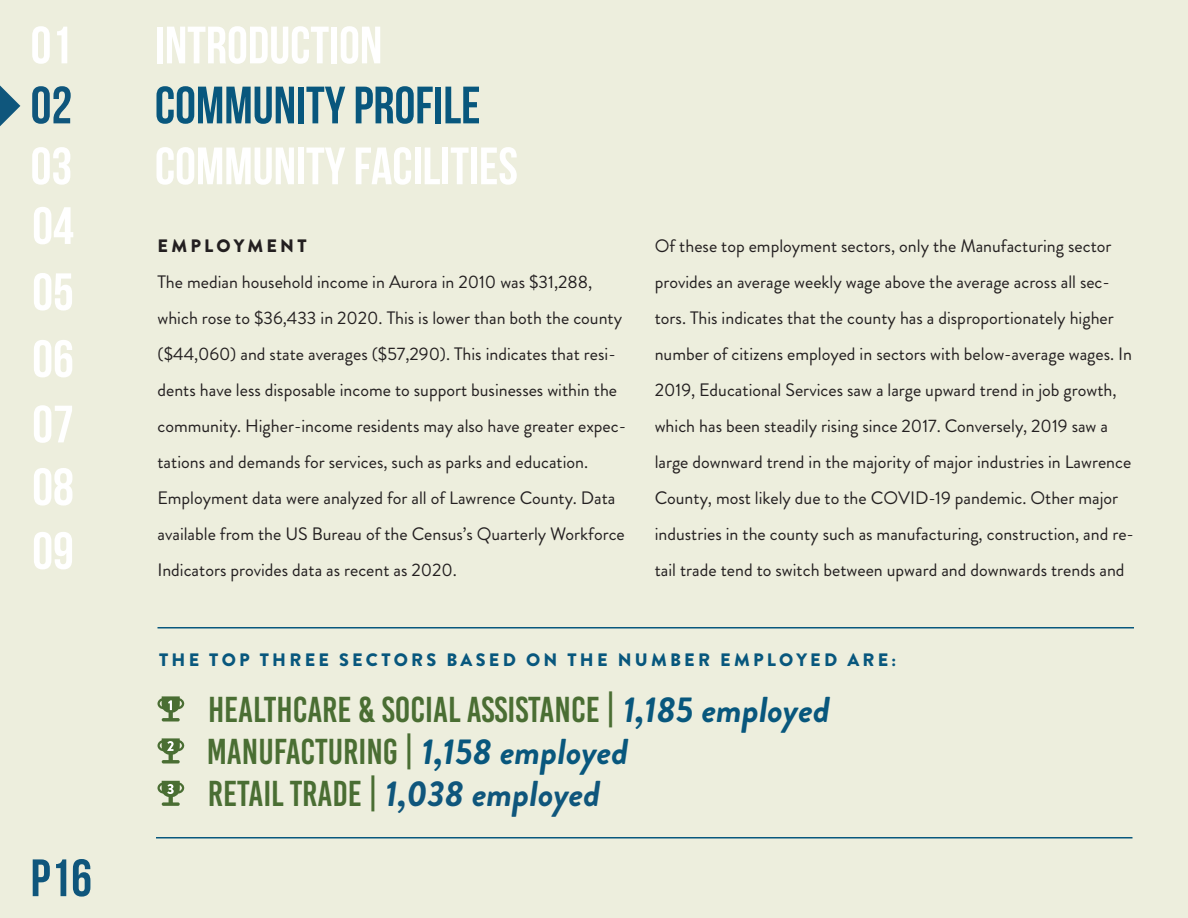
<style>
.page{position:relative;width:1188px;height:918px;background:#edeedd}
.page>*{position:absolute;margin:0;border:0;box-sizing:border-box;transform-origin:0 0}
.t1{font:52.5px/64.9px "Bebas Neue";color:#fff;text-align:justify}
.t2{font:52.5px "Bebas Neue";color:#08577d}
.t3{font:52.5px "Bebas Neue";color:#0f567c}
.t4{font:36px "Bebas Kai";color:#4a6e33}
.t5{font:italic 700 36px "Brandon Grotesque";color:#0f567c}
.A-Body{font:18px/36px "Brandon Grotesque";color:#231f20}
.t6{font:900 18px "Brandon Grotesque";letter-spacing:.18em;color:#08577d}
.t7{font:900 18px "Brandon Grotesque";letter-spacing:.18em;color:#231f20}
.s1{font-family:"Brandon Grotesque";font-weight:700;font-style:italic;color:#08577d}
.s2{font-family:"Bebas Kai";font-weight:400;font-style:normal;color:#4a6e33}
</style>
<div class="page">
<svg style="left:0;top:85px;width:20px;height:41px"></svg>
<hr style="left:158px;top:627px;width:976px;height:1px;background:#08577d">
<hr style="left:156px;top:837px;width:976px;height:1px;background:#08577d">
<svg style="left:157px;top:781px;width:27px;height:25px"></svg>
<svg style="left:157px;top:738px;width:27px;height:26px"></svg>
<svg style="left:157px;top:696px;width:27px;height:26px"></svg>
<h1 class="t1" style="left:31px;top:12px;width:43px">01</h1>
<h1 class="t1" style="left:155px;top:12px;width:229px">INTRODUCTION</h1>
<h1 class="t3" style="left:31px;top:76px;width:43px">02</h1>
<h1 class="t2" style="left:155px;top:76px;width:327px">COMMUNITY PROFILE</h1>
<h1 class="t1" style="left:31px;top:133px;width:43px">03</h1>
<h1 class="t1" style="left:155px;top:133px;width:365px">COMMUNITY FACILITIES</h1>
<h1 class="t1" style="left:32px;top:193px;width:43px">04<br>05<br>06<br>07<br>08<br>09</h1>
<p class="t7" style="left:158px;top:233px;width:150px">EMPLOYMENT</p>
<p class="A-Body" style="left:158px;top:264px;width:470px">The median household income in Aurora in 2010 was $31,288, which rose to $36,433 in 2020. This is lower than both the county ($44,060) and state averages ($57,290). This indicates that resi&shy;dents have less disposable income to support businesses within the community. Higher-income residents may also have greater expec&shy;tations and demands for services, such as parks and education.</p>
<p class="A-Body" style="left:158px;top:480px;width:469px">Employment data were analyzed for all of Lawrence County. Data available from the US Bureau of the Census’s Quarterly Workforce<br>Indicators provides data as recent as 2020.</p>
<p class="A-Body" style="left:655px;top:228px;width:481px">Of these top employment sectors, only the Manufacturing sector provides an average weekly wage above the average across all sec&shy;tors. This indicates that the county has a disproportionately higher number of citizens employed in sectors with below-average wages. In 2019, Educational Services saw a large upward trend in job growth, which has been steadily rising since 2017. Conversely, 2019 saw a large downward trend in the majority of major industries in Lawrence County, most likely due to the COVID-19 pandemic. Other major industries in the county such as manufacturing, construction, and re&shy;tail trade tend to switch between upward and downwards trends and</p>
<h1 class="t3" style="left:31px;top:849px;width:63px">P16</h1>
<p class="t6" style="left:159px;top:647px;width:739px">THE TOP THREE SECTORS BASED ON THE NUMBER EMPLOYED ARE:</p>
<p class="t4" style="left:208px;top:690px;width:623px">HEALTHCARE &amp; SOCIAL ASSISTANCE | <span class="s1">1,185 employed</span></p>
<p class="t4" style="left:207px;top:732px;width:423px">MANUFACTURING | <span class="s1">1,158 employed</span></p>
<p class="t5" style="left:208px;top:768px;width:394px"><span class="s2">RETAIL TRADE |</span> 1,038 employed</p>
</div>
